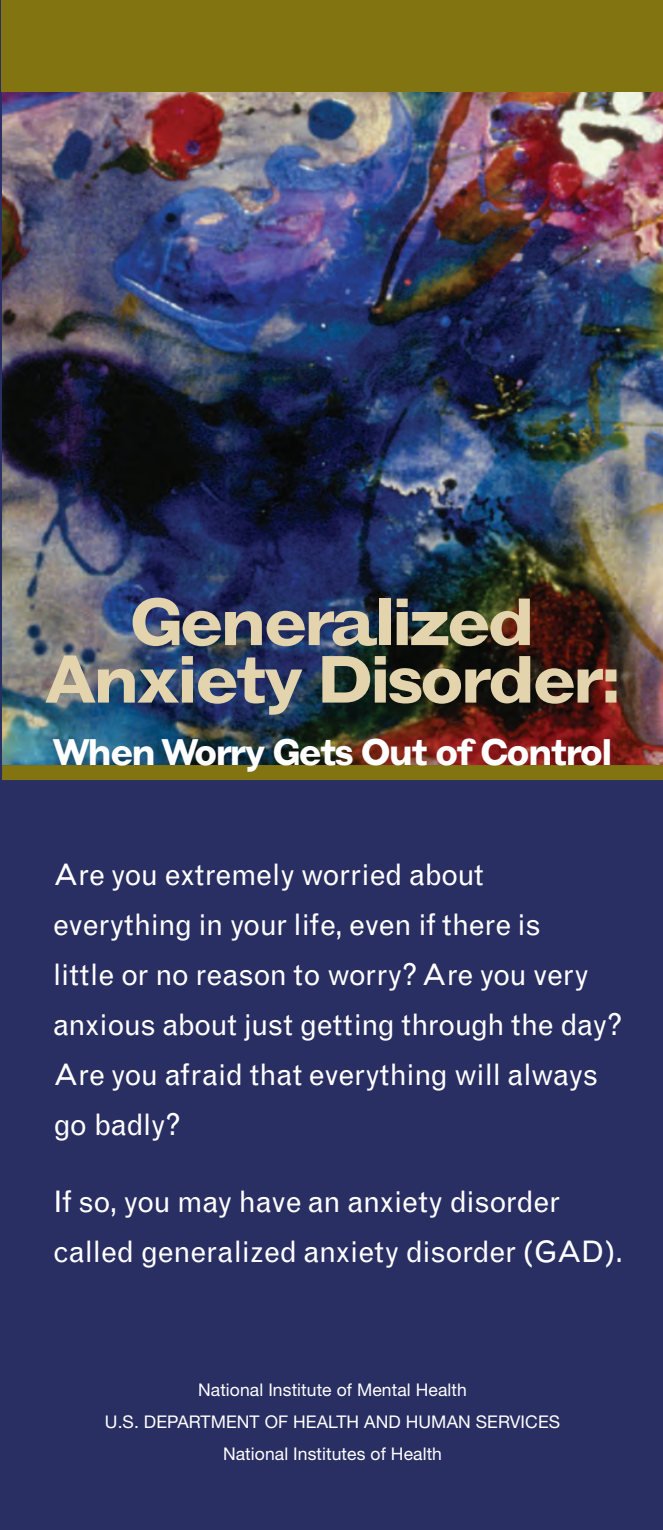
<style>
.page{position:relative;width:663px;height:1530px;background:#fff}
.page>*{position:absolute;margin:0;border:0;box-sizing:border-box;transform-origin:0 0}
.t1{font:700 expanded 67.5px/57.5px "Grotesque";letter-spacing:-.07em;color:#e3d4ae;text-align:center;scale:.95 1}
.t2{font:700 expanded 37.5px "Grotesque";letter-spacing:-.07em;color:#fff;scale:.9 1}
.t3{font:29.75px/50px "Grotesque";letter-spacing:-.015em;color:#fff}
.t4{font:17.5px/32.2px "Helvetica Neue LT Std";letter-spacing:.005em;color:#fff;text-align:center}
</style>
<div class="page">
<div style="left:0;top:0;width:16px;height:1530px;background:#292e63"></div>
<div style="left:2px;top:736px;width:660px;height:794px;background:#292e63"></div>
<img style="left:2px;top:92px;width:660px;height:673px">
<div style="left:2px;top:0;width:660px;height:92px;background:#837412"></div>
<div style="left:2px;top:765px;width:660px;height:15px;background:#837412"></div>
<h1 class="t1" style="left:44px;top:593px;width:608px">Generalized<br>Anxiety Disorder:</h1>
<h1 class="t2" style="left:52px;top:730px;width:623px">When Worry Gets Out of Control</h1>
<p class="t3" style="left:53px;top:850px;width:570px">Are you extremely worried about everything in your life, even if there is<br>little or no reason to worry? Are you very anxious about just getting through the day?<br>Are you afraid that everything will always go badly?</p>
<p class="t3" style="left:53px;top:1177px;width:571px">If so, you may have an anxiety disorder called generalized anxiety disorder (GAD).</p>
<p class="t4" style="left:105px;top:1373px;width:456px">national institute of mental Health<br>U.S. Department of HealtH anD HUman ServiceS national institutes of Health</p>
</div>
